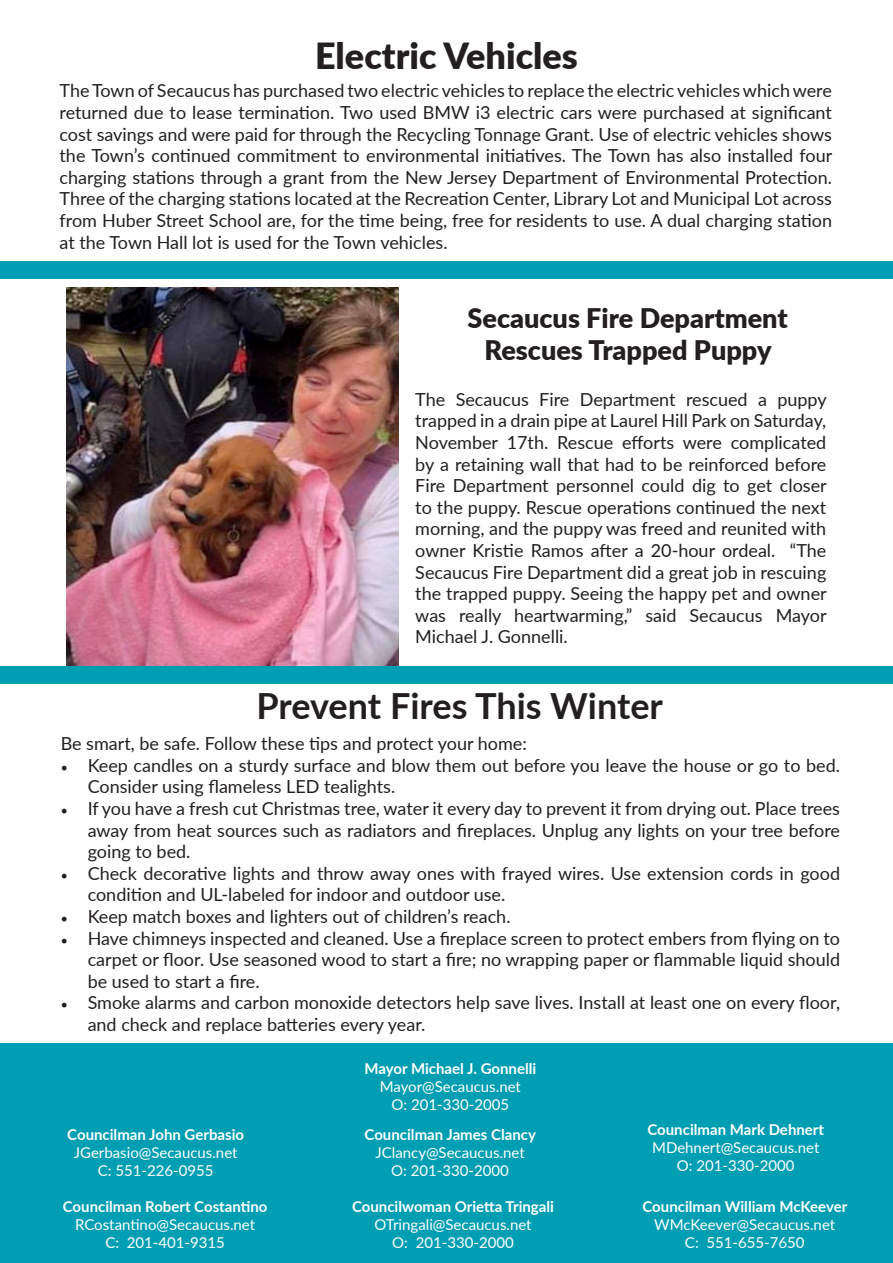
<style>
.page{position:relative;width:893px;height:1263px;background:#fff}
.page>*{position:absolute;margin:0;border:0;box-sizing:border-box;transform-origin:0 0}
.t1{font:700 36px "Lato";letter-spacing:-.005em;color:#231f20}
.t2{font:900 36px "Lato";color:#231f20}
.t3{font:900 27px/32.4px "Lato";color:#231f20;text-align:center}
.t4{font:18px/21.6px "Lato";color:#231f20;text-align:justify}
.t5{font:15px "Lato";color:#fff}
.t6{font:700 15px "Lato";color:#fff}
.s1{font-family:"Minion Pro"}
</style>
<div class="page">
<div style="left:0;top:1044px;width:893px;height:219px;background:#009eb2"></div>
<div style="left:0;top:261px;width:893px;height:18px;background:#009eb2"></div>
<div style="left:0;top:666px;width:893px;height:18px;background:#009eb2"></div>
<img style="left:67px;top:287px;width:331px;height:378px">
<p class="t2" style="left:315px;top:29px;width:264px">Electric Vehicles</p>
<p class="t4" style="left:60px;top:79px;width:774px">The Town of Secaucus has purchased two electric vehicles to replace the electric vehicles which were returned due to lease termination. Two used BMW i3 electric cars were purchased at significant cost savings and were paid for through the Recycling Tonnage Grant. Use of electric vehicles shows the Town’s continued commitment to environmental initiatives. The Town has also installed four charging stations through a grant from the New Jersey Department of Environmental Protection.<br>Three of the charging stations located at the Recreation Center, Library Lot and Municipal Lot across from Huber Street School are, for the time being, free for residents to use. A dual charging station at the Town Hall lot is used for the Town vehicles.</p>
<p class="t3" style="left:467px;top:301px;width:322px">Secaucus Fire Department<br>Rescues Trapped Puppy</p>
<p class="t4" style="left:415px;top:388px;width:413px">The Secaucus Fire Department rescued a puppy trapped in a drain pipe at Laurel Hill Park on Saturday, November 17th. Rescue efforts were complicated by a retaining wall that had to be reinforced before Fire Department personnel could dig to get closer to the puppy. Rescue operations continued the next morning, and the puppy was freed and reunited with owner Kristie Ramos after a 20-hour ordeal. “The Secaucus Fire Department did a great job in rescuing the trapped puppy. Seeing the happy pet and owner was really heartwarming,” said Secaucus Mayor Michael J. Gonnelli.</p>
<p class="t1" style="left:257px;top:679px;width:408px">Prevent Fires This Winter</p>
<p class="t4" style="left:61px;top:732px;width:468px">Be smart, be safe. Follow these tips and protect your home:</p>
<p class="t4" style="left:88px;top:754px;width:754px;text-indent:-27px"><span class="s1">•</span> Keep candles on a sturdy surface and blow them out before you leave the house or go to bed.<br>Consider using flameless LED tealights.</p>
<p class="t4" style="left:88px;top:797px;width:754px;text-indent:-27px"><span class="s1">•</span> If you have a fresh cut Christmas tree, water it every day to prevent it from drying out. Place trees away from heat sources such as radiators and fireplaces. Unplug any lights on your tree before going to bed.</p>
<p class="t4" style="left:88px;top:862px;width:754px;text-indent:-27px"><span class="s1">•</span> Check decorative lights and throw away ones with frayed wires. Use extension cords in good condition and UL-labeled for indoor and outdoor use.</p>
<p class="t4" style="left:61px;top:905px;width:451px"><span class="s1">•</span> Keep match boxes and lighters out of children’s reach.</p>
<p class="t4" style="left:88px;top:926px;width:754px;text-indent:-27px"><span class="s1">•</span> Have chimneys inspected and cleaned. Use a fireplace screen to protect embers from flying on to carpet or floor. Use seasoned wood to start a fire; no wrapping paper or flammable liquid should be used to start a fire.</p>
<p class="t4" style="left:88px;top:991px;width:754px;text-indent:-27px"><span class="s1">•</span> Smoke alarms and carbon monoxide detectors help save lives. Install at least one on every floor, and check and replace batteries every year.</p>
<p class="t6" style="left:67px;top:1123px;width:178px">Councilman John Gerbasio</p>
<p class="t5" style="left:74px;top:1141px;width:165px">JGerbasio@Secaucus.net</p>
<p class="t5" style="left:98px;top:1159px;width:117px">C: 551-226-0955</p>
<p class="t6" style="left:63px;top:1195px;width:206px">Councilman Robert Costantino</p>
<p class="t5" style="left:75px;top:1213px;width:182px">RCostantino@Secaucus.net</p>
<p class="t5" style="left:105px;top:1231px;width:121px">C: 201-401-9315</p>
<p class="t6" style="left:364px;top:1057px;width:173px">Mayor Michael J. Gonnelli</p>
<p class="t5" style="left:380px;top:1075px;width:143px">Mayor@Secaucus.net</p>
<p class="t5" style="left:391px;top:1093px;width:119px">O: 201-330-2005</p>
<p class="t6" style="left:365px;top:1123px;width:173px">Councilman James Clancy</p>
<p class="t5" style="left:375px;top:1141px;width:151px">JClancy@Secaucus.net</p>
<p class="t5" style="left:391px;top:1159px;width:119px">O: 201-330-2000</p>
<p class="t6" style="left:352px;top:1195px;width:203px">Councilwoman Orietta Tringali</p>
<p class="t5" style="left:374px;top:1213px;width:159px">OTringali@Secaucus.net</p>
<p class="t5" style="left:392px;top:1231px;width:123px">O: 201-330-2000</p>
<p class="t6" style="left:647px;top:1118px;width:178px">Councilman Mark Dehnert</p>
<p class="t5" style="left:652px;top:1136px;width:169px">MDehnert@Secaucus.net</p>
<p class="t5" style="left:677px;top:1154px;width:119px">O: 201-330-2000</p>
<p class="t6" style="left:642px;top:1195px;width:206px">Councilman William McKeever</p>
<p class="t5" style="left:654px;top:1213px;width:182px">WMcKeever@Secaucus.net</p>
<p class="t5" style="left:685px;top:1231px;width:121px">C: 551-655-7650</p>
</div>
